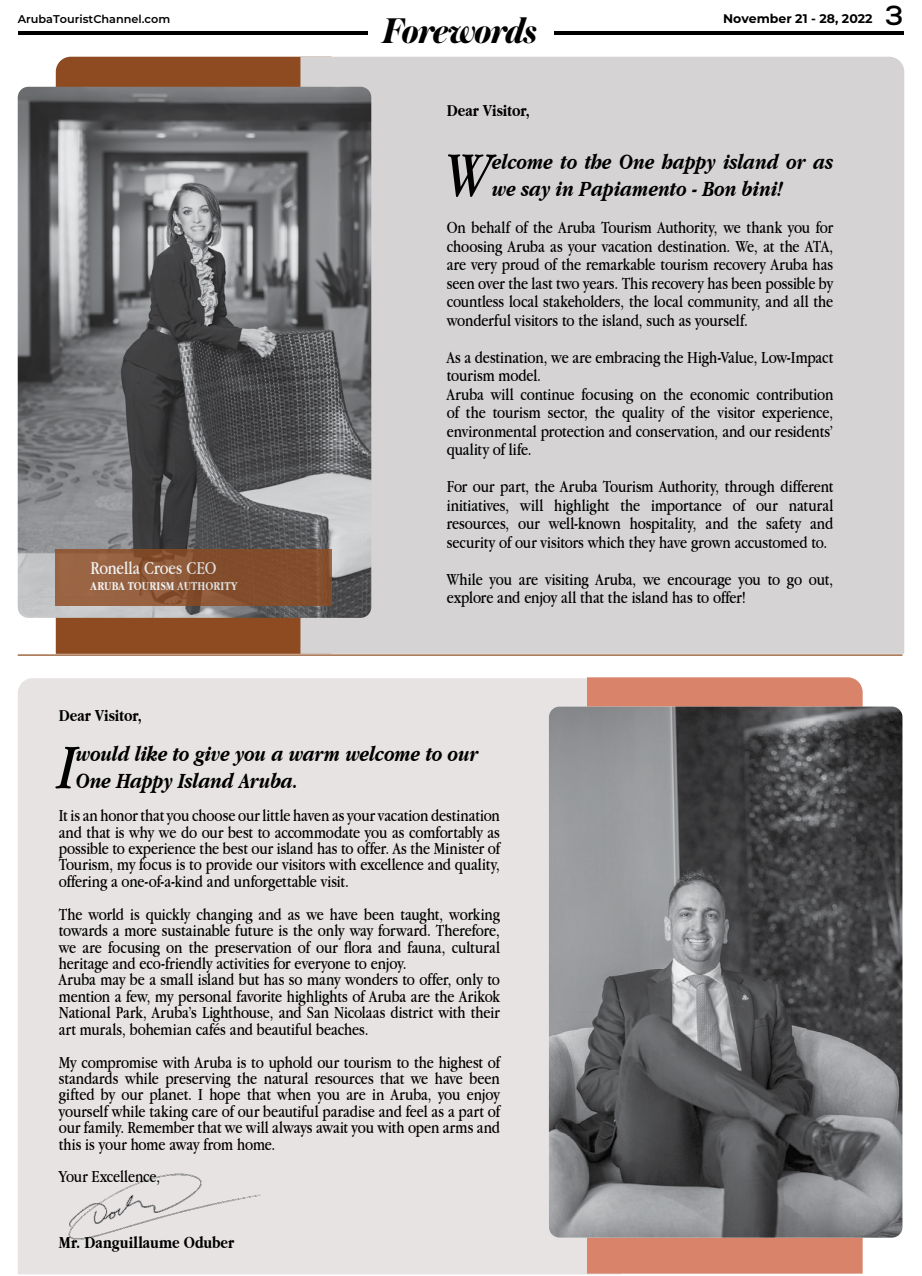
<style>
.page{position:relative;width:922px;height:1276px;background:#fff}
.page>*{position:absolute;margin:0;border:0;box-sizing:border-box;transform-origin:0 0}
.t1{font:italic 66.12px "Apple Garamond";color:#000}
.t2{font:italic 700 37.5px "Austin Cyr";letter-spacing:-.03em;color:#000}
.t3{font:italic 700 22.5px/27.5px "Apple Garamond";color:#000}
.t4{font:18.75px "Apple Garamond";letter-spacing:-.005em;color:#fff}
.t5{font:17.5px/16.4px "Apple Garamond";letter-spacing:-.005em;color:#000;text-align:justify}
.t6{font:700 17.5px "Apple Garamond";color:#000}
.t7{font:700 12.5px "Apple Garamond";letter-spacing:.01em;color:#fff}
.t8{font:700 12.5px "Montserrat";color:#000}
.t9{font:600 11.25px "Montserrat";color:#000}
.s1{font-family:"Nexa";font-size:27.5px}
</style>
<div class="page">
<hr style="left:18px;top:31px;width:349px;height:4px;background:#000">
<hr style="left:554px;top:31px;width:350px;height:4px;background:#000">
<div style="left:56px;top:57px;width:244px;height:597px;background:#8e4b21"></div>
<div style="left:300px;top:57px;width:604px;height:597px;background:#d5d3d3"></div>
<div style="left:18px;top:678px;width:603px;height:596px;background:#e7e3e2"></div>
<div style="left:587px;top:677px;width:275px;height:596px;background:#d8836a"></div>
<img style="left:59px;top:1165px;width:208px;height:80px">
<img style="left:18px;top:87px;width:353px;height:531px">
<img style="left:548px;top:706px;width:354px;height:531px">
<svg style="left:55px;top:550px;width:276px;height:56px;background:#8b5635"></svg>
<hr style="left:18px;top:654px;width:884px;height:2px;background:#8e4b21">
<p class="t9" style="left:18px;top:11px;width:154px">ArubaTouristChannel.com</p>
<p class="t8" style="left:722px;top:10px;width:182px">November 21 - 28, 2022 <span class="s1">3</span></p>
<h2 class="t2" style="left:383px;top:4px;width:155px">Forewords</h2>
<p class="t4" style="left:91px;top:557px;width:127px">Ronella Croes CEO</p>
<p class="t7" style="left:91px;top:579px;width:148px">ARUBA TOURISM AUTHORITY</p>
<p class="t6" style="left:446px;top:101px;width:84px">Dear Visitor,</p>
<h1 class="t1" style="left:446px;top:136px;width:47px">W</h1>
<p class="t3" style="left:492px;top:147px;width:342px">elcome to the One happy island or as we say in Papiamento - Bon bini!</p>
<p class="t5" style="left:446px;top:218px;width:388px;line-height:18.5px">On behalf of the Aruba Tourism Authority, we thank you for choosing Aruba as your vacation destination. We, at the ATA, are very proud of the remarkable tourism recovery Aruba has seen over the last two years. This recovery has been possible by countless local stakeholders, the local community, and all the wonderful visitors to the island, such as yourself.</p>
<p class="t5" style="left:446px;top:347px;width:388px;line-height:18.5px;text-align:left">As a destination, we are embracing the High-Value, Low-Impact tourism model.<br>Aruba will continue focusing on the economic contribution of the tourism sector, the quality of the visitor experience, environmental protection and conservation, and our residents’ quality of life.</p>
<p class="t5" style="left:446px;top:477px;width:388px;line-height:18.5px">For our part, the Aruba Tourism Authority, through different initiatives, will highlight the importance of our natural resources, our well-known hospitality, and the safety and security of our visitors which they have grown accustomed to.</p>
<p class="t5" style="left:446px;top:569px;width:388px;line-height:18.5px">While you are visiting Aruba, we encourage you to go out, explore and enjoy all that the island has to offer!</p>
<p class="t6" style="left:59px;top:705px;width:84px">Dear Visitor,</p>
<h1 class="t1" style="left:59px;top:728px;width:19px">I</h1>
<p class="t3" style="left:76px;top:739px;width:404px">would like to give you a warm welcome to our<br>One Happy Island Aruba.</p>
<p class="t5" style="left:59px;top:807px;width:442px">It is an honor that you choose our little haven as your vacation destination and that is why we do our best to accommodate you as comfortably as possible to experience the best our island has to offer. As the Minister of Tourism, my focus is to provide our visitors with excellence and quality, offering a one-of-a-kind and unforgettable visit.</p>
<p class="t5" style="left:59px;top:905px;width:442px;text-align:left">The world is quickly changing and as we have been taught, working towards a more sustainable future is the only way forward. Therefore, we are focusing on the preservation of our flora and fauna, cultural heritage and eco-friendly activities for everyone to enjoy.<br>Aruba may be a small island but has so many wonders to offer, only to mention a few, my personal favorite highlights of Aruba are the Arikok National Park, Aruba’s Lighthouse, and San Nicolaas district with their art murals, bohemian cafés and beautiful beaches.</p>
<p class="t5" style="left:59px;top:1053px;width:442px">My compromise with Aruba is to uphold our tourism to the highest of standards while preserving the natural resources that we have been gifted by our planet. I hope that when you are in Aruba, you enjoy yourself while taking care of our beautiful paradise and feel as a part of our family. Remember that we will always await you with open arms and this is your home away from home.</p>
<p class="t5" style="left:59px;top:1168px;width:103px">Your Excellence,</p>
<p class="t6" style="left:59px;top:1232px;width:177px">Mr. Danguillaume Oduber</p>
</div>
